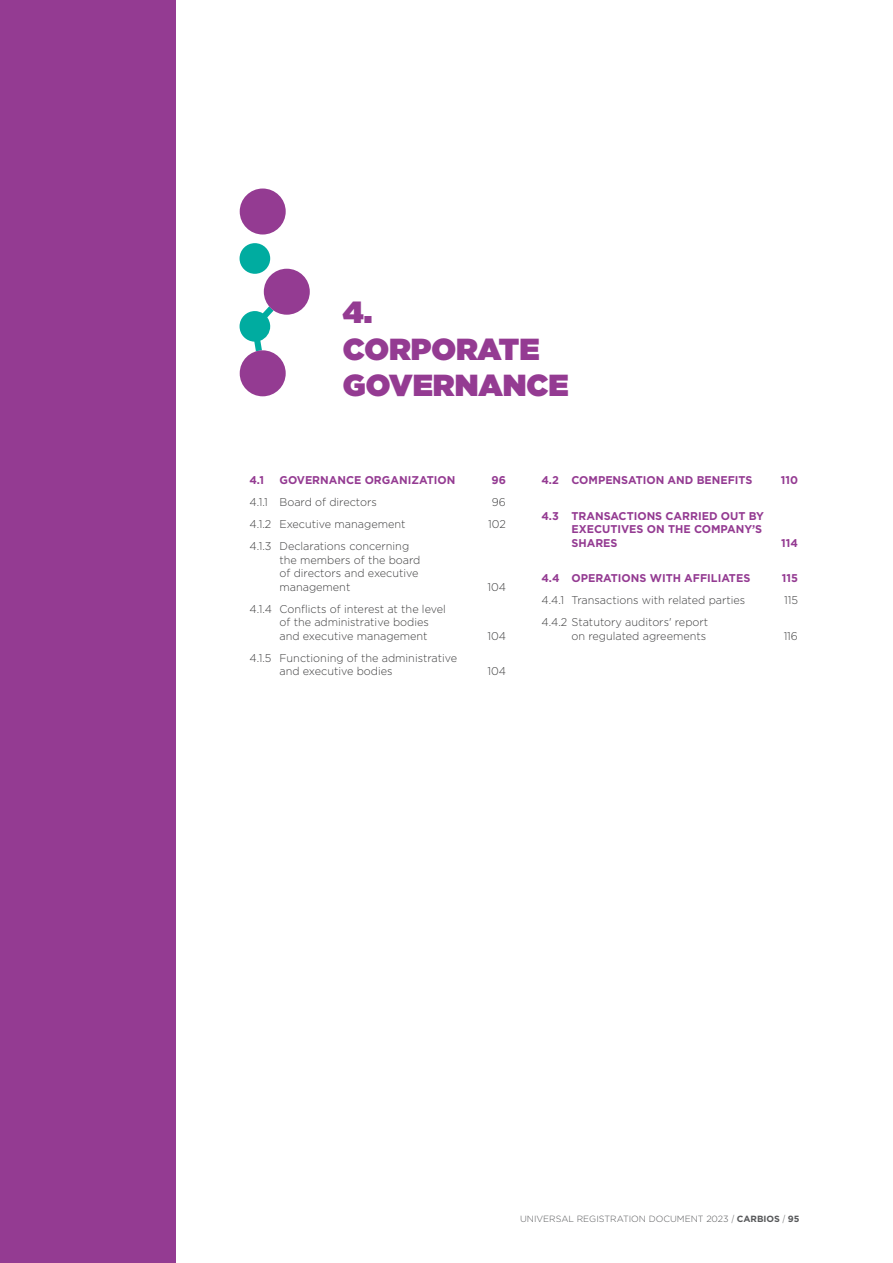
<style>
.page{position:relative;width:893px;height:1263px;background:#fff}
.page>*{position:absolute;margin:0;border:0;box-sizing:border-box;transform-origin:0 0}
.t1{font:900 30.45px/36.6px "Gotham";color:#943b92}
.t2{font:300 11.25px/13.5px "Gotham";color:#3e3e3f}
.t3{font:700 11.25px/13.5px "Gotham";color:#943b92}
.t4{font:300 9px "Gotham";color:#57585a}
.s1{font-style:italic}
.s2{font-weight:700}
</style>
<div class="page">
<div style="left:240px;top:243px;width:30px;height:31px;background:#00aca0;border-radius:50%"></div>
<svg style="left:240px;top:306px;width:33px;height:45px"></svg>
<div style="left:240px;top:189px;width:46px;height:45px;background:#943b92;border-radius:50%"></div>
<div style="left:264px;top:269px;width:46px;height:46px;background:#943b92;border-radius:50%"></div>
<div style="left:240px;top:350px;width:46px;height:46px;background:#943b92;border-radius:50%"></div>
<div style="left:0;top:0;width:176px;height:1263px;background:#943b92"></div>
<h1 class="t1" style="left:343px;top:294px;width:227px">4.<br>CORPORATE<br>GOVERNANCE</h1>
<p class="t3" style="left:249px;top:473px;width:16px">4.1</p>
<p class="t3" style="left:279px;top:473px;width:177px">GOVERNANCE ORGANIZATION</p>
<p class="t3" style="left:491px;top:473px;width:16px">96</p>
<p class="t2" style="left:249px;top:495px;width:129px">4.1.1 Board of directors</p>
<p class="t2" style="left:492px;top:495px;width:16px">96</p>
<p class="t2" style="left:249px;top:517px;width:158px">4.1.2 Executive management</p>
<p class="t2" style="left:488px;top:517px;width:19px">102</p>
<p class="t2" style="left:279px;top:539px;width:143px;text-indent:-30px">4.1.3 Declarations concerning the members of the board of directors and executive management</p>
<p class="t2" style="left:487px;top:580px;width:20px">104</p>
<p class="t2" style="left:279px;top:602px;width:168px;text-indent:-30px">4.1.4 Conflicts of interest at the level of the administrative bodies and executive management</p>
<p class="t2" style="left:279px;top:651px;width:179px;text-indent:-30px">4.1.5 Functioning of the administrative and executive bodies</p>
<p class="t2" style="left:487px;top:629px;width:20px">104</p>
<p class="t2" style="left:487px;top:664px;width:20px">104</p>
<p class="t3" style="left:541px;top:473px;width:213px">4.2 COMPENSATION AND BENEFITS</p>
<p class="t3" style="left:781px;top:473px;width:19px">110</p>
<p class="t3" style="left:571px;top:509px;width:194px;text-indent:-30px">4.3 TRANSACTIONS CARRIED OUT BY<br>EXECUTIVES ON THE COMPANY’S<br>SHARES</p>
<p class="t3" style="left:781px;top:536px;width:18px">114</p>
<p class="t3" style="left:541px;top:571px;width:210px">4.4 OPERATIONS WITH AFFILIATES</p>
<p class="t3" style="left:782px;top:571px;width:18px">115</p>
<p class="t2" style="left:541px;top:593px;width:205px">4.4.1 Transactions with related parties</p>
<p class="t2" style="left:784px;top:593px;width:15px">115</p>
<p class="t2" style="left:541px;top:615px;width:168px;text-align:right">4.4.2 Statutory auditors' report on regulated agreements</p>
<p class="t2" style="left:784px;top:629px;width:16px">116</p>
<p class="t4" style="left:520px;top:1213px;width:281px">UNIVERSAL REGISTRATION DOCUMENT 2023 <span class="s1">|</span> <span class="s2">CARBIOS</span> <span class="s1">|</span> <span class="s2">95</span></p>
</div>
